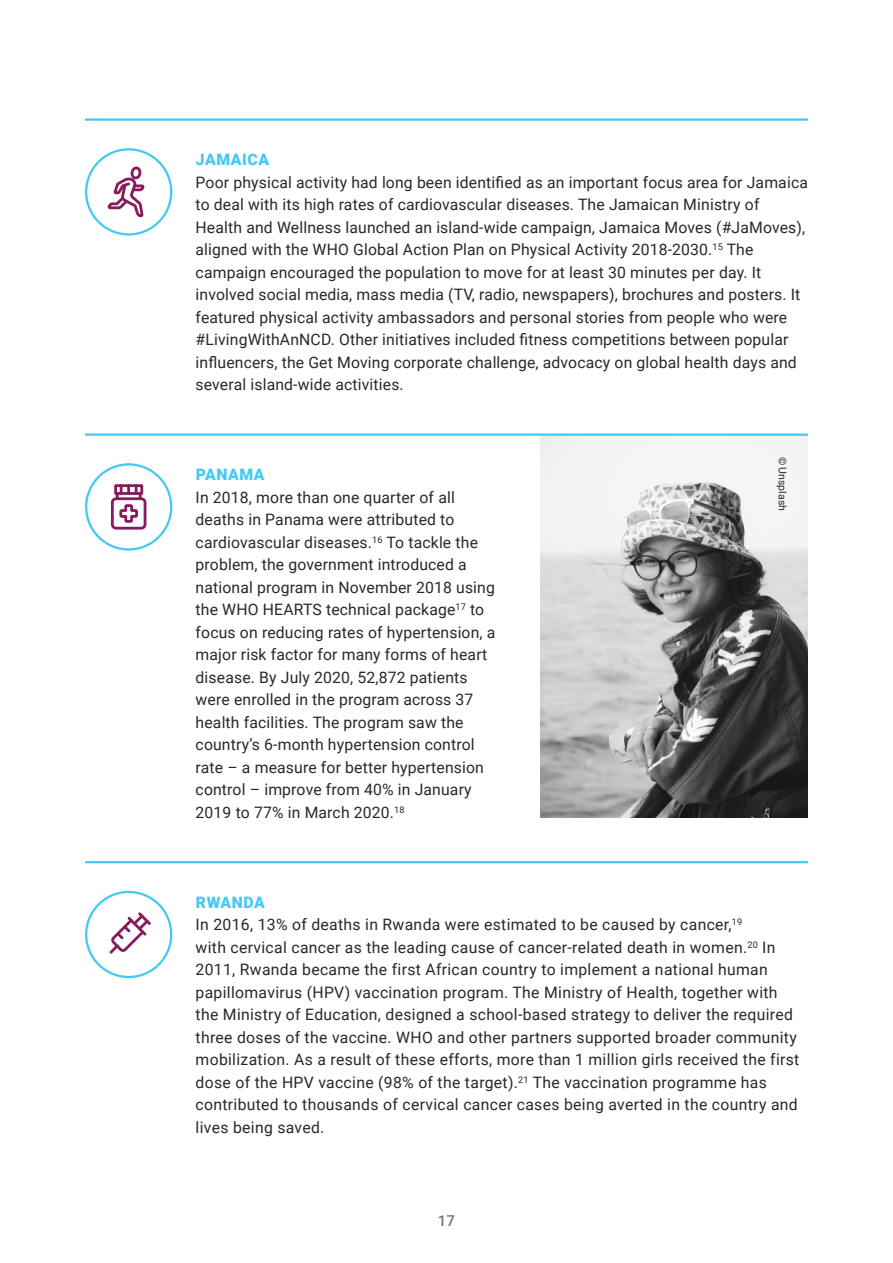
<style>
.page{position:relative;width:893px;height:1263px;background:#fff}
.page>*{position:absolute;margin:0;border:0;box-sizing:border-box;transform-origin:0 0}
.t1{font:15.75px/22.5px "Roboto";letter-spacing:.01em;color:#292829}
.t2{font:900 15.75px "Roboto";letter-spacing:.035em;color:#44c8f5}
.t3{font:500 15px "Roboto";color:#747678}
.t4{font:10.5px "Roboto";color:#292829}
.s1{font-weight:900;color:#44c8f5}
</style>
<div class="page">
<img style="left:540px;top:436px;width:268px;height:382px">
<hr style="left:85px;top:118px;width:723px;height:3px;background:#44c8f5">
<svg style="left:107px;top:166px;width:38px;height:52px"></svg>
<div style="left:85px;top:148px;width:87px;height:88px;border:2px solid #44c8f5;border-radius:50%"></div>
<hr style="left:85px;top:433px;width:723px;height:3px;background:#44c8f5">
<div style="left:114px;top:484px;width:29px;height:11px;border:3px solid #871b5e"></div>
<div style="left:111px;top:497px;width:35px;height:33px;border:3px solid #871b5e;border-radius:4px"></div>
<svg style="left:116px;top:486px;width:26px;height:37px"></svg>
<div style="left:85px;top:463px;width:87px;height:88px;border:2px solid #44c8f5;border-radius:50%"></div>
<hr style="left:85px;top:861px;width:723px;height:2px;background:#44c8f5">
<svg style="left:109px;top:912px;width:42px;height:42px"></svg>
<div style="left:85px;top:891px;width:87px;height:87px;border:2px solid #44c8f5;border-radius:50%"></div>
<p class="t2" style="left:196px;top:149px;width:75px">JAMAICA</p>
<p class="t1" style="left:196px;top:170px;width:614px">Poor physical activity had long been identified as an important focus area for Jamaica to deal with its high rates of cardiovascular diseases. The Jamaican Ministry of Health and Wellness launched an island-wide campaign, Jamaica Moves (#JaMoves), aligned with the WHO Global Action Plan on Physical Activity 2018-2030.<sup>15</sup> The campaign encouraged the population to move for at least 30 minutes per day. It involved social media, mass media (TV, radio, newspapers), brochures and posters. It featured physical activity ambassadors and personal stories from people who were #LivingWithAnNCD. Other initiatives included fitness competitions between popular influencers, the Get Moving corporate challenge, advocacy on global health days and several island-wide activities.</p>
<p class="t2" style="left:196px;top:464px;width:70px">PANAMA</p>
<p class="t1" style="left:196px;top:485px;width:301px">In 2018, more than one quarter of all deaths in Panama were attributed to cardiovascular diseases.<sup>16</sup> To tackle the problem, the government introduced a national program in November 2018 using the WHO HEARTS technical package<sup>17</sup> to focus on reducing rates of hypertension, a major risk factor for many forms of heart disease. By July 2020, 52,872 patients were enrolled in the program across 37 health facilities. The program saw the country’s 6-month hypertension control rate – a measure for better hypertension control – improve from 40% in January 2019 to 77% in March 2020.<sup>18</sup></p>
<p class="t4" style="left:790px;top:456px;width:56px;rotate:90deg">© Unsplash</p>
<p class="t1" style="left:196px;top:890px;width:605px"><span class="s1">RWANDA<br></span>In 2016, 13% of deaths in Rwanda were estimated to be caused by cancer,<sup>19<br></sup>with cervical cancer as the leading cause of cancer-related death in women.<sup>20</sup> In 2011, Rwanda became the first African country to implement a national human papillomavirus (HPV) vaccination program. The Ministry of Health, together with the Ministry of Education, designed a school-based strategy to deliver the required three doses of the vaccine. WHO and other partners supported broader community mobilization. As a result of these efforts, more than 1 million girls received the first dose of the HPV vaccine (98% of the target).<sup>21</sup> The vaccination programme has contributed to thousands of cervical cancer cases being averted in the country and lives being saved.</p>
<p class="t3" style="left:438px;top:1210px;width:19px">17</p>
</div>
